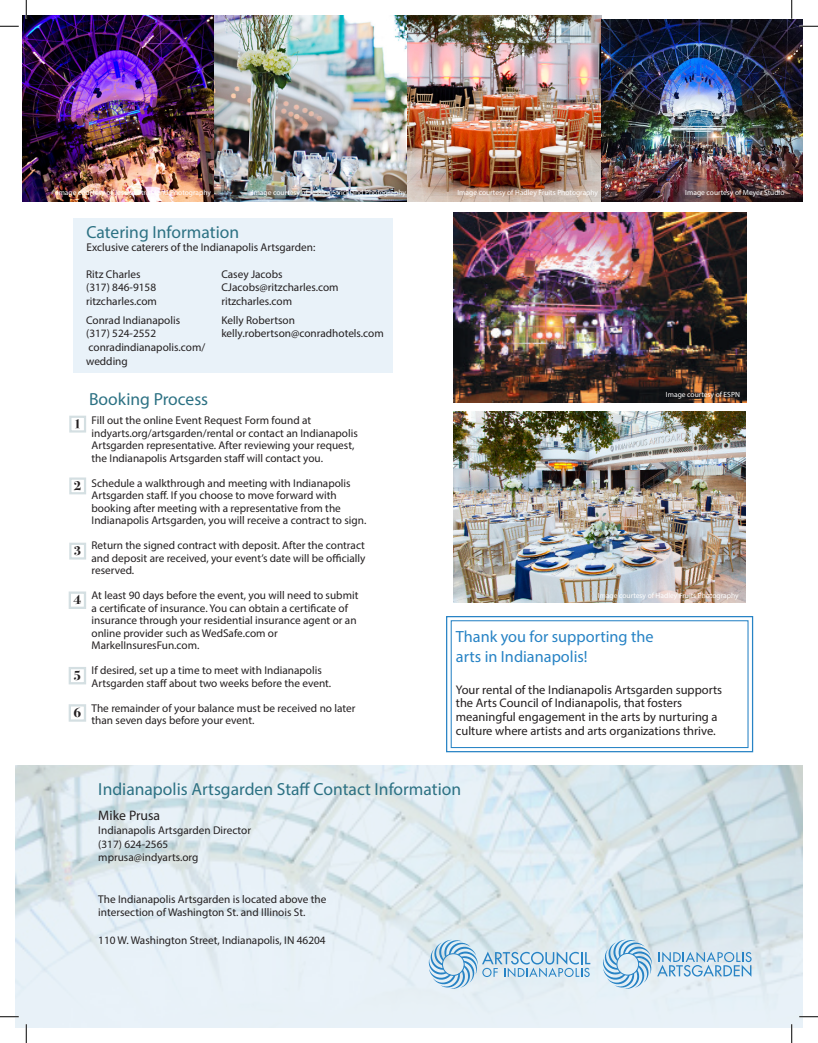
<style>
.page{position:relative;width:818px;height:1043px;background:#fff}
.page>*{position:absolute;margin:0;border:0;box-sizing:border-box;transform-origin:0 0}
.t1{font:17.5px "Myriad Pro";color:#2c7183}
.t2{font:16.25px/19.5px "Myriad Pro";color:#2783c5}
.t3{font:13.75px "Myriad Pro";color:#231f20}
.t4{font:700 13.75px "Bodoni Svty Two ITCTT";color:#231f20}
.t5{font:700 13.38px "Bodoni Svty Two ITCTT";color:#231f20}
.t6{font:12.5px/13.8px "Myriad Pro";color:#231f20}
.t7{font:11.25px/12.5px "Myriad Pro";color:#231f20}
.t8{font:7.5px "Myriad Pro";color:#fff}
</style>
<div class="page">
<div style="left:73px;top:218px;width:320px;height:154px;background:#e9f2f9"></div>
<svg style="left:15px;top:765px;width:787px;height:263px;background:#deeaef"></svg>
<div style="left:69px;top:415px;width:17px;height:17px;border:2px solid #d4dfe2"></div>
<div style="left:69px;top:477px;width:17px;height:17px;border:2px solid #d4dfe2"></div>
<div style="left:69px;top:542px;width:17px;height:17px;border:2px solid #d4dfe2"></div>
<div style="left:69px;top:591px;width:17px;height:18px;border:2px solid #d4dfe2"></div>
<div style="left:69px;top:667px;width:17px;height:17px;border:2px solid #d4dfe2"></div>
<div style="left:69px;top:704px;width:17px;height:17px;border:2px solid #d4dfe2"></div>
<svg style="left:601px;top:938px;width:150px;height:51px;background:#c0d9e9"></svg>
<svg style="left:427px;top:938px;width:163px;height:51px;background:#c2daea"></svg>
<div style="left:442px;top:953px;width:22px;height:22px;border:1px solid #2783c5;border-radius:50%"></div>
<img style="left:453px;top:212px;width:293px;height:191px">
<img style="left:22px;top:15px;width:579px;height:187px">
<img style="left:601px;top:19px;width:201px;height:183px">
<div style="left:446px;top:616px;width:307px;height:136px;border:1px solid #2783c5"></div>
<div style="left:450px;top:620px;width:298px;height:128px;border:1px solid #2783c5"></div>
<img style="left:453px;top:411px;width:292px;height:191px">
<svg style="left:0;top:25px;width:19px;height:2px"></svg>
<svg style="left:799px;top:25px;width:19px;height:2px"></svg>
<svg style="left:0;top:1015px;width:19px;height:2px"></svg>
<svg style="left:799px;top:1015px;width:19px;height:2px"></svg>
<svg style="left:25px;top:0;width:2px;height:19px"></svg>
<svg style="left:25px;top:1024px;width:2px;height:18px"></svg>
<svg style="left:791px;top:0;width:1px;height:19px"></svg>
<svg style="left:790px;top:1024px;width:2px;height:18px"></svg>
<p class="t8" style="left:57px;top:188px;width:156px">Image courtesy of Jessica Strickland Photography</p>
<p class="t8" style="left:252px;top:188px;width:156px">Image courtesy of Jessica Strickland Photography</p>
<p class="t8" style="left:457px;top:188px;width:142px">Image courtesy of Hadley Fruits Photography</p>
<h1 class="t1" style="left:86px;top:221px;width:154px">Catering Information</h1>
<p class="t7" style="left:86px;top:241px;width:230px">Exclusive caterers of the Indianapolis Artsgarden:</p>
<p class="t7" style="left:86px;top:267px;width:72px;line-height:13.8px">Ritz Charles (317) 846-9158 ritzcharles.com</p>
<p class="t7" style="left:221px;top:267px;width:119px;line-height:13.8px">Casey Jacobs<br>CJacobs@ritzcharles.com ritzcharles.com</p>
<p class="t7" style="left:86px;top:313px;width:121px;line-height:13.8px">Conrad Indianapolis (317) 524-2552 conradindianapolis.com/ wedding</p>
<p class="t7" style="left:221px;top:313px;width:164px;line-height:13.8px">Kelly Robertson kelly.robertson@conradhotels.com</p>
<h1 class="t1" style="left:89px;top:388px;width:121px">Booking Process</h1>
<p class="t8" style="left:685px;top:188px;width:101px">Image courtesy of Meyer Studio</p>
<p class="t8" style="left:666px;top:390px;width:75px">Image courtesy of ESPN</p>
<p class="t5" style="left:74px;top:412px;width:9px">1</p>
<p class="t5" style="left:74px;top:474px;width:9px">2</p>
<p class="t5" style="left:74px;top:539px;width:9px">3</p>
<p class="t4" style="left:73px;top:588px;width:9px">4</p>
<p class="t4" style="left:73px;top:663px;width:9px">5</p>
<p class="t4" style="left:73px;top:700px;width:9px">6</p>
<p class="t7" style="left:91px;top:414px;width:268px">Fill out the online Event Request Form found at indyarts.org/artsgarden/rental or contact an Indianapolis Artsgarden representative. After reviewing your request, the Indianapolis Artsgarden staff will contact you.</p>
<p class="t7" style="left:91px;top:476px;width:276px">Schedule a walkthrough and meeting with Indianapolis Artsgarden staff. If you choose to move forward with booking after meeting with a representative from the Indianapolis Artsgarden, you will receive a contract to sign.</p>
<p class="t7" style="left:91px;top:539px;width:275px;text-align:justify">Return the signed contract with deposit. After the contract and deposit are received, your event’s date will be officially reserved.</p>
<p class="t7" style="left:91px;top:589px;width:268px">At least 90 days before the event, you will need to submit a certificate of insurance. You can obtain a certificate of insurance through your residential insurance agent or an online provider such as WedSafe.com or MarkelInsuresFun.com.</p>
<p class="t7" style="left:91px;top:664px;width:241px">If desired, set up a time to meet with Indianapolis<br>Artsgarden staff about two weeks before the event.</p>
<p class="t7" style="left:91px;top:701px;width:265px">The remainder of your balance must be received no later than seven days before your event.</p>
<p class="t8" style="left:598px;top:591px;width:142px">Image courtesy of Hadley Fruits Photography</p>
<h2 class="t2" style="left:456px;top:627px;width:199px">Thank you for supporting the arts in Indianapolis!</h2>
<p class="t6" style="left:456px;top:682px;width:268px">Your rental of the Indianapolis Artsgarden supports the Arts Council of Indianapolis, that fosters meaningful engagement in the arts by nurturing a culture where artists and arts organizations thrive.</p>
<h1 class="t1" style="left:98px;top:778px;width:364px">Indianapolis Artsgarden Staff Contact Information</h1>
<p class="t3" style="left:98px;top:807px;width:63px">Mike Prusa</p>
<p class="t7" style="left:98px;top:823px;width:154px;line-height:13.8px">Indianapolis Artsgarden Director (317) 624-2565 mprusa@indyarts.org</p>
<p class="t7" style="left:98px;top:891px;width:230px;line-height:13.8px">The Indianapolis Artsgarden is located above the intersection of Washington St. and Illinois St.</p>
<p class="t7" style="left:98px;top:933px;width:229px">110 W. Washington Street, Indianapolis, IN 46204</p>
</div>
